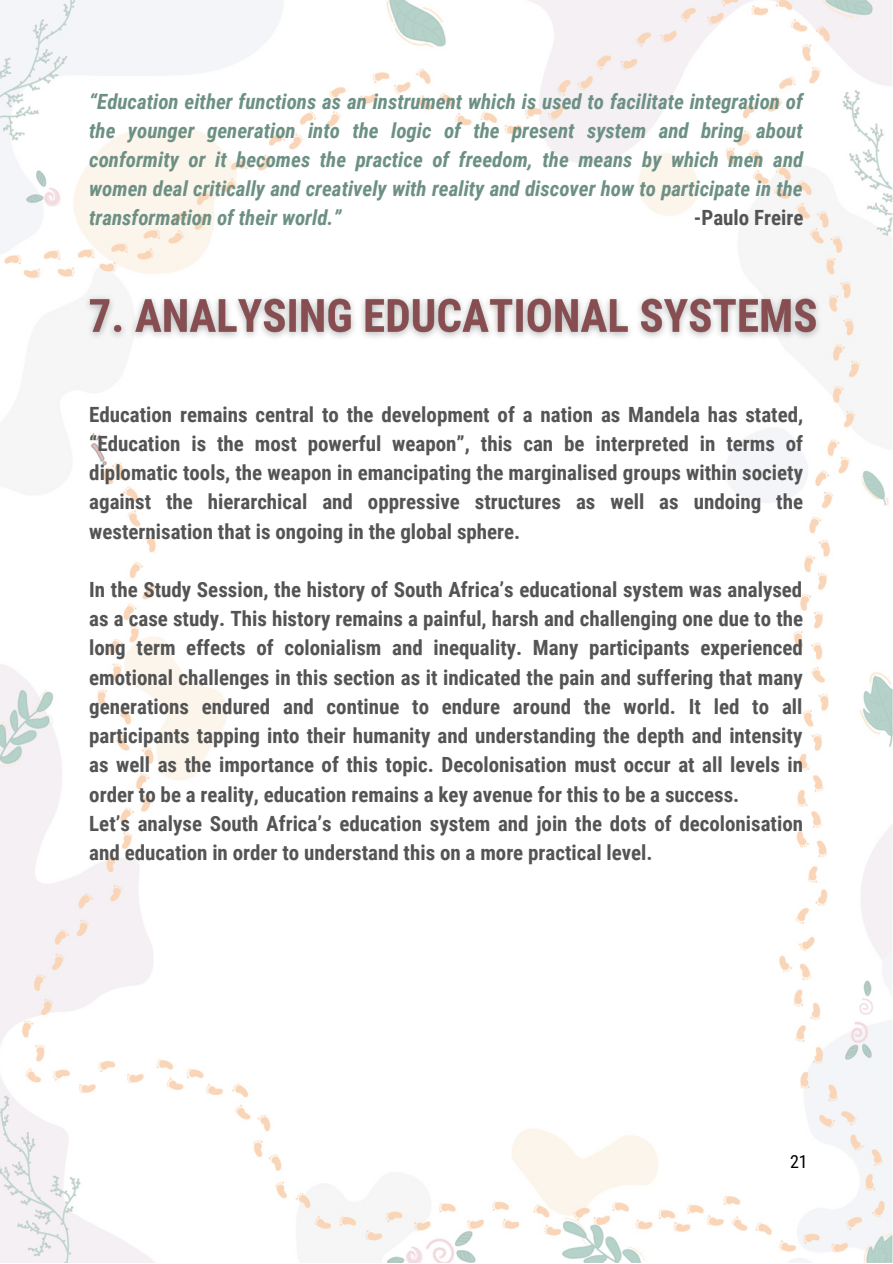
<style>
.page{position:relative;width:893px;height:1264px;background:#fff}
.page>*{position:absolute;margin:0;border:0;box-sizing:border-box;transform-origin:0 0}
.t1{font:700 21px/29.2px "Roboto Condensed";color:#545454;text-align:justify}
.t2{font:italic 700 21px/29.2px "Roboto Condensed";color:#6d9085;text-align:justify}
.t3{font:18px "Roboto Condensed";color:#000}
</style>
<div class="page">
<img style="left:0;top:0;width:892px;height:1262px">
<img style="left:78px;top:280px;width:751px;height:76px">
<p class="t2" style="left:89px;top:87px;width:715px">“Education either functions as an instrument which is used to facilitate integration of the younger generation into the logic of the present system and bring about conformity or it becomes the practice of freedom, the means by which men and women deal critically and creatively with reality and discover how to participate in the transformation of their world.”</p>
<p class="t1" style="left:693px;top:204px;width:111px">-Paulo Freire</p>
<p class="t1" style="left:89px;top:400px;width:715px">Education remains central to the development of a nation as Mandela has stated, “Education is the most powerful weapon”, this can be interpreted in terms of diplomatic tools, the weapon in emancipating the marginalised groups within society against the hierarchical and oppressive structures as well as undoing the westernisation that is ongoing in the global sphere.</p>
<p class="t1" style="left:89px;top:575px;width:715px;text-align:left">In the Study Session, the history of South Africa’s educational system was analysed as a case study. This history remains a painful, harsh and challenging one due to the long term effects of colonialism and inequality. Many participants experienced emotional challenges in this section as it indicated the pain and suffering that many generations endured and continue to endure around the world. It led to all participants tapping into their humanity and understanding the depth and intensity as well as the importance of this topic. Decolonisation must occur at all levels in order to be a reality, education remains a key avenue for this to be a success.<br>Let’s analyse South Africa’s education system and join the dots of decolonisation and education in order to understand this on a more practical level.</p>
<p class="t3" style="left:790px;top:1151px;width:19px">21</p>
</div>
